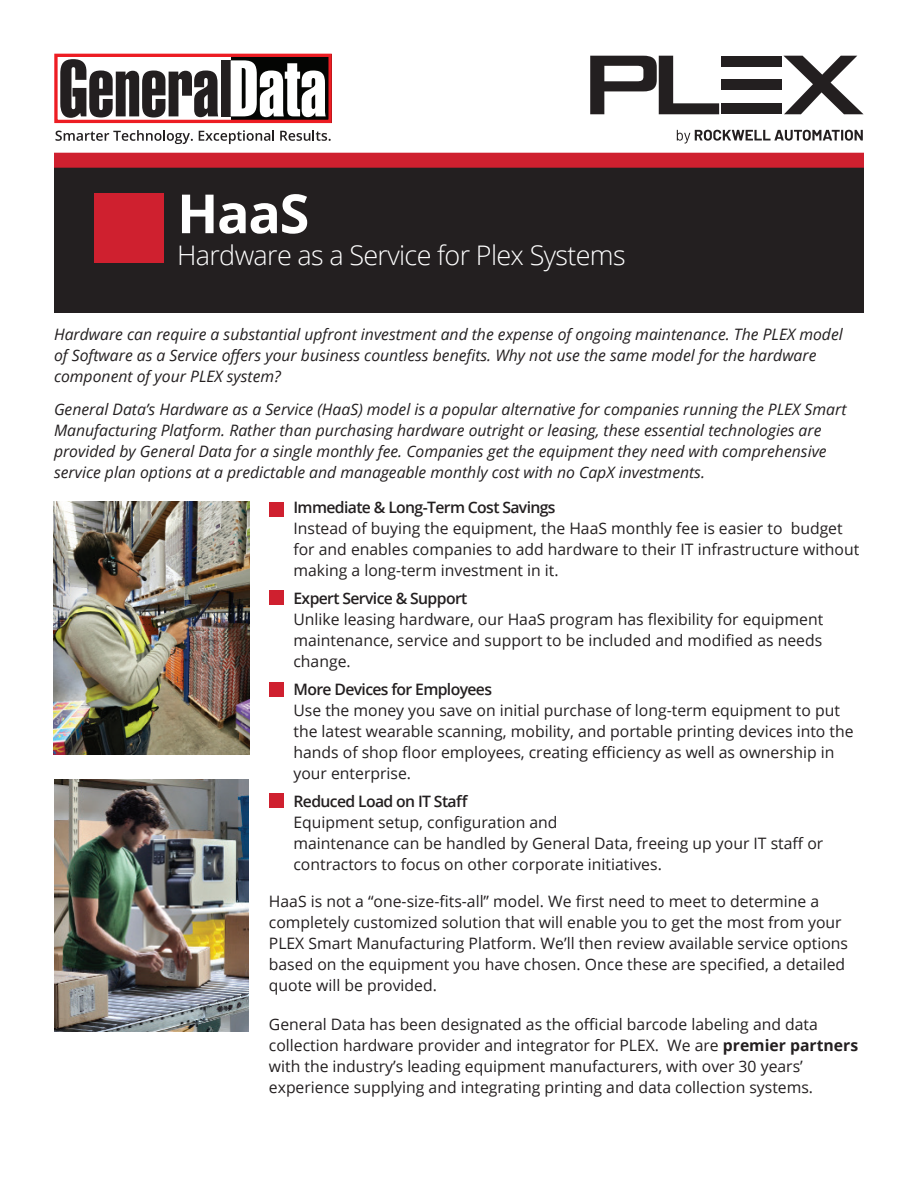
<style>
.page{position:relative;width:918px;height:1188px;background:#fff}
.page>*{position:absolute;margin:0;border:0;box-sizing:border-box;transform-origin:0 0}
.t1{font:700 54px "Open Sans";color:#fff}
.t2{font:300 27px "Open Sans";letter-spacing:-.025em;color:#fff}
.t3{font:15.75px/21px "Open Sans";color:#231f20}
.t4{font:italic 15.75px/21px "Open Sans";color:#231f20}
.t5{font:600 15.75px "Open Sans";letter-spacing:-.04em;color:#231f20}
.s1{font-weight:700}
</style>
<div class="page">
<div style="left:54px;top:167px;width:810px;height:146px;background:#231f20"></div>
<div style="left:54px;top:153px;width:810px;height:15px;background:#cf202f"></div>
<div style="left:94px;top:193px;width:70px;height:70px;background:#cf202f"></div>
<div style="left:55px;top:54px;width:276px;height:69px;background:#040503"></div>
<div style="left:56px;top:56px;width:175px;height:65px;background:#fff"></div>
<svg style="left:60px;top:59px;width:158px;height:59px"></svg>
<div style="left:221px;top:60px;width:10px;height:56px;background:#231f20"></div>
<svg style="left:231px;top:60px;width:95px;height:57px"></svg>
<div style="left:54px;top:54px;width:278px;height:69px;border:3px solid #ed1d23"></div>
<svg style="left:55px;top:130px;width:138px;height:14px"></svg>
<svg style="left:199px;top:130px;width:75px;height:14px"></svg>
<svg style="left:280px;top:130px;width:51px;height:11px"></svg>
<div style="left:269px;top:590px;width:15px;height:15px;background:#cf202f"></div>
<div style="left:269px;top:502px;width:15px;height:15px;background:#cf202f"></div>
<div style="left:269px;top:793px;width:15px;height:15px;background:#cf202f"></div>
<svg style="left:590px;top:56px;width:129px;height:58px"></svg>
<svg style="left:784px;top:56px;width:79px;height:58px"></svg>
<div style="left:721px;top:103px;width:61px;height:11px;background:#231f20"></div>
<div style="left:721px;top:56px;width:61px;height:11px;background:#231f20"></div>
<div style="left:721px;top:80px;width:61px;height:10px;background:#231f20"></div>
<svg style="left:677px;top:130px;width:186px;height:14px"></svg>
<img style="left:54px;top:502px;width:195px;height:253px">
<img style="left:54px;top:780px;width:195px;height:251px">
<div style="left:269px;top:683px;width:15px;height:14px;background:#cf202f"></div>
<h1 class="t1" style="left:177px;top:175px;width:134px">HaaS</h1>
<h2 class="t2" style="left:177px;top:236px;width:450px">Hardware as a Service for Plex Systems</h2>
<p class="t4" style="left:54px;top:323px;width:790px">Hardware can require a substantial upfront investment and the expense of ongoing maintenance. The PLEX model of Software as a Service offers your business countless benefits. Why not use the same model for the hardware component of your PLEX system?</p>
<p class="t4" style="left:54px;top:398px;width:794px">General Data’s Hardware as a Service (HaaS) model is a popular alternative for companies running the PLEX Smart Manufacturing Platform. Rather than purchasing hardware outright or leasing, these essential technologies are provided by General Data for a single monthly fee. Companies get the equipment they need with comprehensive service plan options at a predictable and manageable monthly cost with no CapX investments.</p>
<p class="t5" style="left:293px;top:497px;width:264px">Immediate &amp; Long-Term Cost Savings</p>
<p class="t3" style="left:293px;top:518px;width:567px">Instead of buying the equipment, the HaaS monthly fee is easier to budget for and enables companies to add hardware to their IT infrastructure without making a long-term investment in it.</p>
<p class="t5" style="left:293px;top:588px;width:175px">Expert Service &amp; Support</p>
<p class="t3" style="left:293px;top:609px;width:531px;text-align:justify">Unlike leasing hardware, our HaaS program has flexibility for equipment maintenance, service and support to be included and modified as needs change.</p>
<p class="t5" style="left:293px;top:678px;width:200px">More Devices for Employees</p>
<p class="t3" style="left:293px;top:699px;width:562px">Use the money you save on initial purchase of long-term equipment to put the latest wearable scanning, mobility, and portable printing devices into the hands of shop floor employees, creating efficiency as well as ownership in your enterprise.</p>
<p class="t5" style="left:293px;top:790px;width:176px">Reduced Load on IT Staff</p>
<p class="t3" style="left:293px;top:811px;width:531px">Equipment setup, configuration and<br>maintenance can be handled by General Data, freeing up your IT staff or contractors to focus on other corporate initiatives.</p>
<p class="t3" style="left:269px;top:891px;width:581px">HaaS is not a “one-size-fits-all” model. We first need to meet to determine a completely customized solution that will enable you to get the most from your PLEX Smart Manufacturing Platform. We’ll then review available service options based on the equipment you have chosen. Once these are specified, a detailed quote will be provided.</p>
<p class="t3" style="left:269px;top:1014px;width:591px">General Data has been designated as the official barcode labeling and data collection hardware provider and integrator for PLEX. We are <span class="s1">premier partners </span>with the industry’s leading equipment manufacturers, with over 30 years’ experience supplying and integrating printing and data collection systems.</p>
</div>
